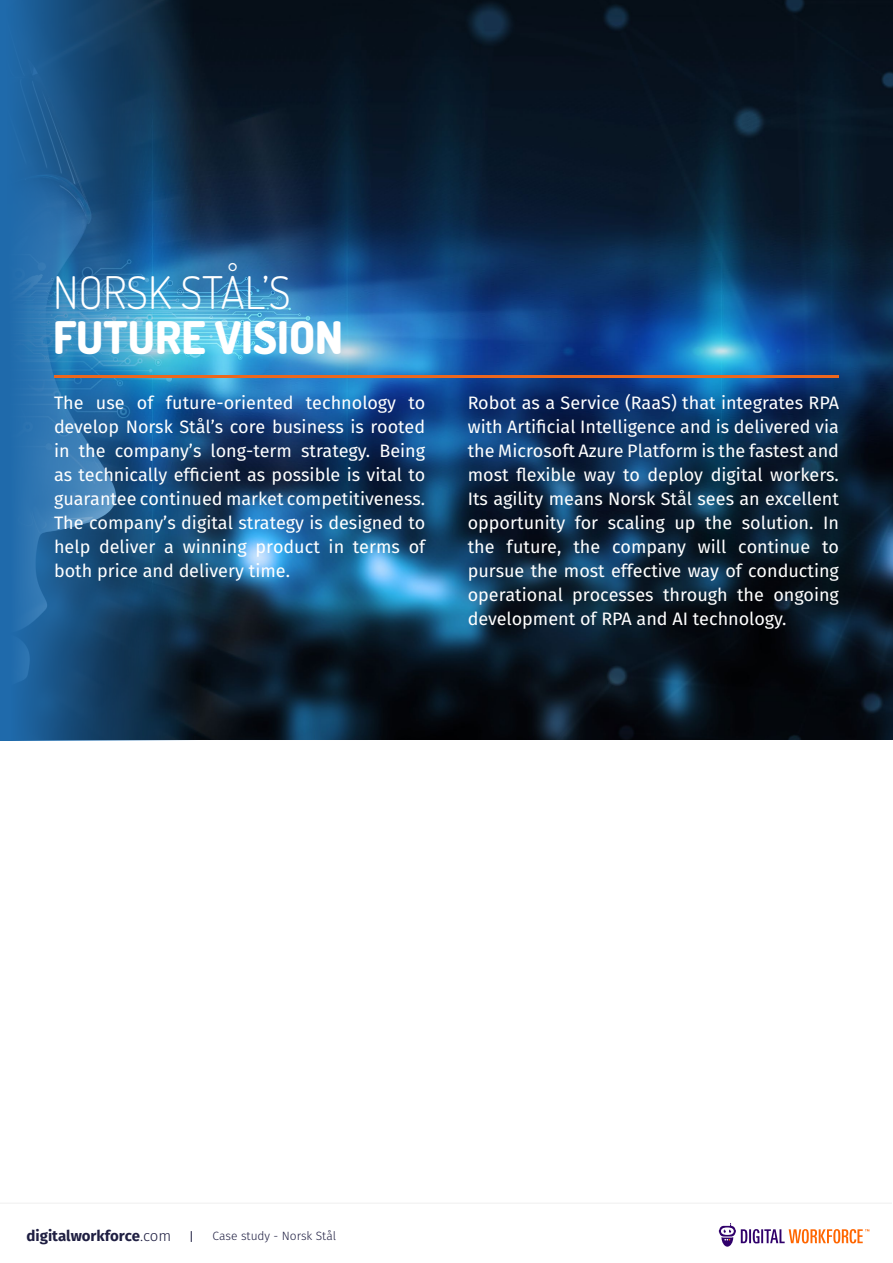
<style>
.page{position:relative;width:893px;height:1263px;background:#fff}
.page>*{position:absolute;margin:0;border:0;box-sizing:border-box;transform-origin:0 0}
.UUSI-dosis_otsikko_3{font:800 45px "Dosis";color:#fff}
.UUSI-dosis_otsikko_3-2{font:300 45px "Dosis";color:#fff}
.LEIPÄ-Nohyph-Valk{font:18px/24px "Fira Sans";color:#fff;text-align:justify}
.t1{font:700 15px "Fira Sans";color:#1f1f42}
.t2{font:300 12px "Fira Sans";color:#1f1f42}
.s1{font-weight:300}
</style>
<div class="page">
<img style="left:368px;top:0;width:525px;height:740px">
<svg style="left:0;top:0;width:368px;height:741px;background:#1c4f78"></svg>
<hr style="left:54px;top:375px;width:785px;height:3px;background:#ec671d">
<svg style="left:719px;top:1223px;width:150px;height:24px"></svg>
<hr style="left:0;top:1202px;width:892px;height:2px;background:#f4f4f4">
<p class="UUSI-dosis_otsikko_3-2" style="left:53px;top:263px;width:239px">NORSK STÅL’S</p>
<p class="UUSI-dosis_otsikko_3" style="left:53px;top:308px;width:291px">FUTURE VISION</p>
<p class="LEIPÄ-Nohyph-Valk" style="left:54px;top:391px;width:373px">The use of future-oriented technology to develop Norsk Stål’s core business is rooted in the company’s long-term strategy. Being as technically efficient as possible is vital to guarantee continued market competitiveness.<br>The company’s digital strategy is designed to help deliver a winning product in terms of both price and delivery time.</p>
<p class="LEIPÄ-Nohyph-Valk" style="left:468px;top:391px;width:373px">Robot as a Service (RaaS) that integrates RPA with Artificial Intelligence and is delivered via the Microsoft Azure Platform is the fastest and most flexible way to deploy digital workers.<br>Its agility means Norsk Stål sees an excellent opportunity for scaling up the solution. In the future, the company will continue to pursue the most effective way of conducting operational processes through the ongoing development of RPA and AI technology.</p>
<p class="t1" style="left:27px;top:1225px;width:146px">digitalworkforce<span class="s1">.com</span></p>
<p class="t2" style="left:213px;top:1227px;width:125px">Case study - Norsk Stål</p>
</div>
